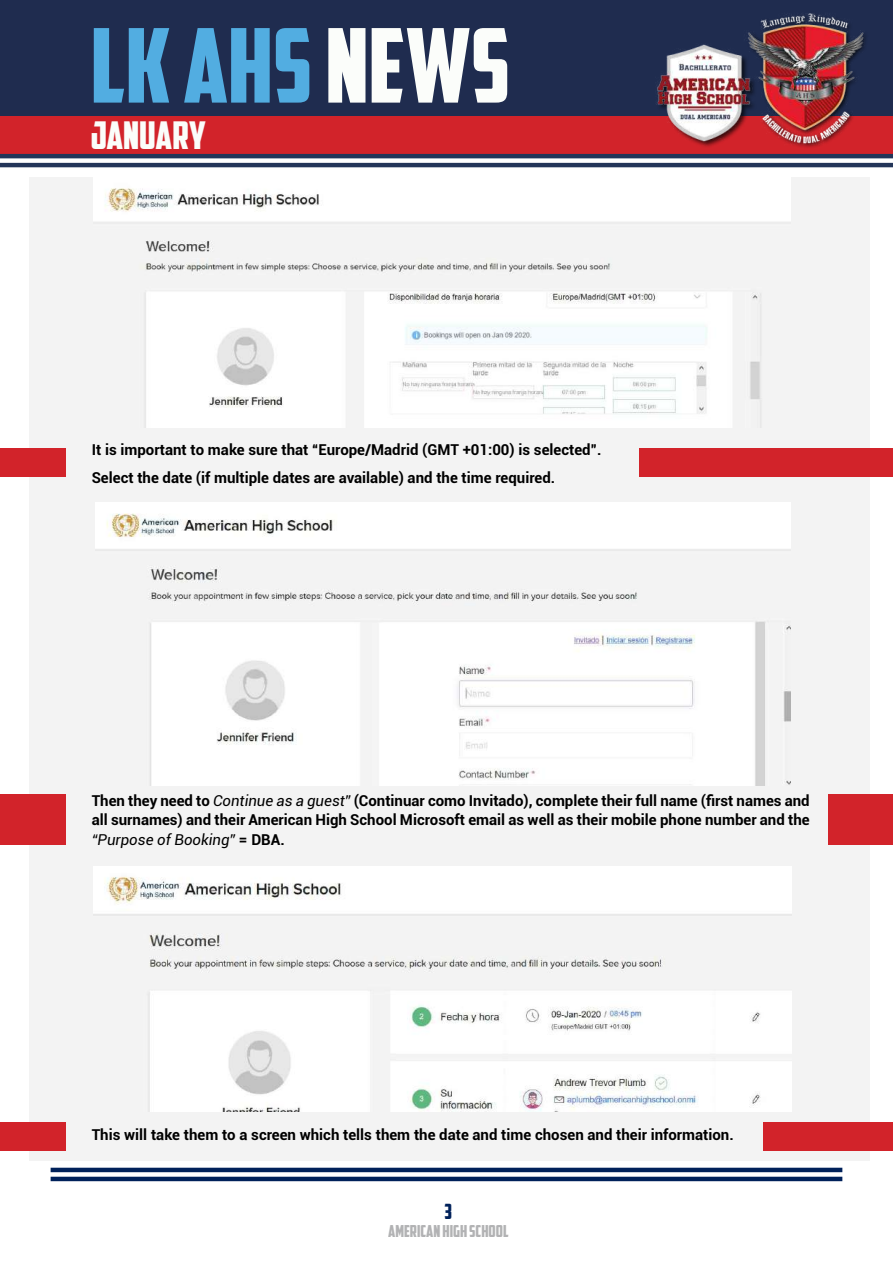
<style>
.page{position:relative;width:893px;height:1263px;background:#fff}
.page>*{position:absolute;margin:0;border:0;box-sizing:border-box;transform-origin:0 0}
.t1{font:102.75px "American Captain";color:#52ade1}
.t2{font:38.1px "American Captain";color:#fbfdfa}
.t3{font:21px "American Captain";color:#00215a}
.t4{font:16.5px "American Captain";color:#656669}
.t5{font:700 15px/19.5px "Roboto";color:#000;text-align:justify}
.s1{color:#fbfdfa}
.s2{font-weight:400;font-style:italic}
</style>
<div class="page">
<div style="left:29px;top:178px;width:841px;height:983px;background:#f3f3f3"></div>
<div style="left:0;top:0;width:893px;height:144px;background:#1f2c4f"></div>
<div style="left:0;top:116px;width:893px;height:39px;background:#d2232a"></div>
<hr style="left:0;top:154px;width:893px;height:4px;background:#233559">
<hr style="left:0;top:163px;width:893px;height:4px;background:#233559">
<img style="left:656px;top:44px;width:88px;height:103px">
<img style="left:744px;top:13px;width:122px;height:135px">
<svg style="left:50px;top:1176px;width:793px;height:3px"></svg>
<hr style="left:51px;top:1168px;width:791px;height:4px;background:#00215a">
<hr style="left:51px;top:1177px;width:791px;height:4px;background:#00215a">
<img style="left:93px;top:178px;width:697px;height:250px">
<img style="left:95px;top:502px;width:695px;height:283px">
<img style="left:93px;top:866px;width:699px;height:245px">
<div style="left:0;top:449px;width:65px;height:28px;background:#d2232a"></div>
<div style="left:640px;top:449px;width:253px;height:28px;background:#d2232a"></div>
<div style="left:0;top:795px;width:65px;height:50px;background:#d2232a"></div>
<div style="left:828px;top:795px;width:65px;height:50px;background:#d2232a"></div>
<div style="left:0;top:1122px;width:65px;height:28px;background:#d2232a"></div>
<div style="left:763px;top:1122px;width:130px;height:28px;background:#d2232a"></div>
<h1 class="t1" style="left:91px;top:4px;width:421px">LK AHS <span class="s1">NEWS</span></h1>
<h2 class="t2" style="left:91px;top:112px;width:117px">JANUARY</h2>
<p class="t5" style="left:92px;top:435px;width:511px;line-height:28px">It is important to make sure that “Europe/Madrid (GMT +01:00) is selected”.<br>Select the date (if multiple dates are available) and the time required.</p>
<p class="t5" style="left:92px;top:790px;width:719px">Then they need to <span class="s2">Continue as a guest”</span> (Continuar como Invitado), complete their full name (first names and all surnames) and their American High School Microsoft email as well as their mobile phone number and the <span class="s2">“Purpose of Booking”</span> = DBA.</p>
<p class="t5" style="left:92px;top:1125px;width:644px">This will take them to a screen which tells them the date and time chosen and their information.</p>
<h3 class="t3" style="left:445px;top:1199px;width:9px">3</h3>
<p class="t4" style="left:388px;top:1220px;width:122px">AMERICAN HIGH SCHOOL</p>
</div>
